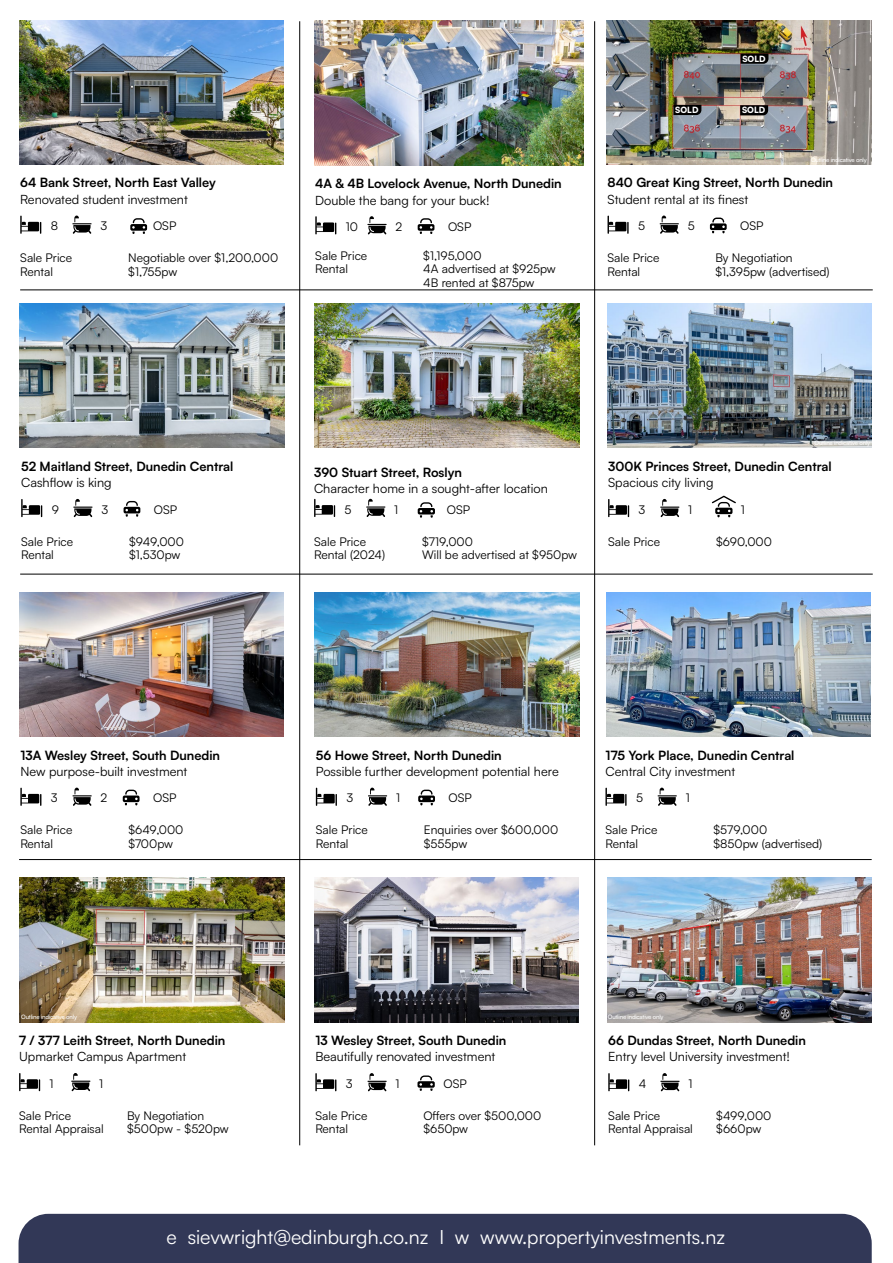
<style>
.page{position:relative;width:893px;height:1263px;background:#fff}
.page>*{position:absolute;margin:0;border:0;box-sizing:border-box;transform-origin:0 0}
.t1{font:19.5px "Satoshi";color:#fff}
.t2{font:700 12.75px "Satoshi";color:#000}
.t3{font:12.75px "Satoshi";color:#000}
.t4{font:12px/13.5px "Satoshi";color:#000}
.t5{font:900 8.55px "Satoshi";color:#fff}
.t6{font:500 6px "Satoshi";letter-spacing:-.03em;color:#fff}
</style>
<div class="page">
<hr style="left:594px;top:21px;width:1px;height:1124px;background:#000">
<hr style="left:20px;top:574px;width:853px;height:1px;background:#000">
<hr style="left:299px;top:21px;width:1px;height:1124px;background:#000">
<hr style="left:20px;top:289px;width:853px;height:1px;background:#000">
<img style="left:19px;top:592px;width:265px;height:145px">
<svg style="left:73px;top:788px;width:19px;height:18px"></svg>
<svg style="left:123px;top:790px;width:17px;height:15px"></svg>
<svg style="left:20px;top:788px;width:21px;height:18px"></svg>
<img style="left:315px;top:592px;width:264px;height:145px">
<svg style="left:368px;top:788px;width:19px;height:18px"></svg>
<svg style="left:418px;top:790px;width:17px;height:15px"></svg>
<svg style="left:316px;top:788px;width:21px;height:18px"></svg>
<svg style="left:417px;top:1075px;width:18px;height:16px"></svg>
<svg style="left:367px;top:1073px;width:20px;height:18px"></svg>
<svg style="left:315px;top:1073px;width:21px;height:18px"></svg>
<img style="left:314px;top:877px;width:265px;height:145px">
<svg style="left:660px;top:1073px;width:20px;height:18px"></svg>
<svg style="left:608px;top:1073px;width:21px;height:18px"></svg>
<img style="left:607px;top:877px;width:265px;height:145px">
<hr style="left:19px;top:859px;width:853px;height:1px;background:#000">
<div style="left:19px;top:1214px;width:853px;height:49px;background:#323857"></div>
<img style="left:20px;top:877px;width:264px;height:145px">
<svg style="left:71px;top:1073px;width:19px;height:18px"></svg>
<svg style="left:19px;top:1073px;width:21px;height:18px"></svg>
<img style="left:607px;top:303px;width:265px;height:145px">
<svg style="left:660px;top:499px;width:19px;height:18px"></svg>
<svg style="left:608px;top:499px;width:21px;height:18px"></svg>
<svg style="left:712px;top:496px;width:24px;height:21px"></svg>
<img style="left:20px;top:303px;width:265px;height:145px">
<svg style="left:73px;top:499px;width:20px;height:18px"></svg>
<svg style="left:124px;top:501px;width:16px;height:16px"></svg>
<svg style="left:21px;top:499px;width:21px;height:18px"></svg>
<svg style="left:660px;top:216px;width:19px;height:18px"></svg>
<svg style="left:710px;top:218px;width:17px;height:15px"></svg>
<svg style="left:607px;top:216px;width:22px;height:18px"></svg>
<img style="left:606px;top:20px;width:265px;height:145px">
<svg style="left:673px;top:105px;width:28px;height:10px"></svg>
<svg style="left:740px;top:105px;width:28px;height:10px"></svg>
<svg style="left:740px;top:54px;width:28px;height:10px"></svg>
<img style="left:314px;top:21px;width:270px;height:144px">
<svg style="left:367px;top:216px;width:20px;height:18px"></svg>
<svg style="left:418px;top:218px;width:16px;height:16px"></svg>
<svg style="left:315px;top:216px;width:21px;height:18px"></svg>
<img style="left:19px;top:20px;width:265px;height:145px">
<svg style="left:72px;top:216px;width:20px;height:18px"></svg>
<svg style="left:20px;top:216px;width:21px;height:18px"></svg>
<svg style="left:130px;top:218px;width:17px;height:16px"></svg>
<img style="left:315px;top:303px;width:264px;height:145px">
<svg style="left:366px;top:499px;width:19px;height:18px"></svg>
<svg style="left:314px;top:499px;width:21px;height:18px"></svg>
<svg style="left:418px;top:502px;width:17px;height:16px"></svg>
<img style="left:606px;top:592px;width:265px;height:145px">
<svg style="left:658px;top:788px;width:19px;height:18px"></svg>
<svg style="left:605px;top:788px;width:22px;height:18px"></svg>
<p class="t5" style="left:742px;top:52px;width:25px">SOLD</p>
<p class="t5" style="left:675px;top:103px;width:25px">SOLD</p>
<p class="t5" style="left:742px;top:104px;width:25px">SOLD</p>
<p class="t6" style="left:811px;top:155px;width:57px">Outline indicative only</p>
<p class="t2" style="left:20px;top:174px;width:197px">64 Bank Street, North East Valley</p>
<p class="t3" style="left:20px;top:191px;width:169px">Renovated student investment</p>
<p class="t2" style="left:315px;top:174px;width:248px">4A &amp; 4B Lovelock Avenue, North Dunedin</p>
<p class="t3" style="left:315px;top:191px;width:176px">Double the bang for your buck!</p>
<p class="t2" style="left:607px;top:174px;width:227px">840 Great King Street, North Dunedin</p>
<p class="t3" style="left:607px;top:191px;width:142px">Student rental at its finest</p>
<p class="t4" style="left:51px;top:219px;width:9px">8</p>
<p class="t4" style="left:100px;top:219px;width:8px">3</p>
<p class="t4" style="left:153px;top:219px;width:25px">OSP</p>
<p class="t4" style="left:346px;top:219px;width:14px">10</p>
<p class="t4" style="left:395px;top:219px;width:8px">2</p>
<p class="t4" style="left:448px;top:219px;width:25px">OSP</p>
<p class="t4" style="left:638px;top:219px;width:8px">5</p>
<p class="t4" style="left:688px;top:219px;width:8px">5</p>
<p class="t4" style="left:740px;top:219px;width:25px">OSP</p>
<p class="t4" style="left:20px;top:251px;width:53px">Sale Price</p>
<p class="t4" style="left:128px;top:251px;width:151px">Negotiable over $1,200,000</p>
<p class="t4" style="left:20px;top:264px;width:34px">Rental</p>
<p class="t4" style="left:128px;top:264px;width:51px">$1,755pw</p>
<p class="t4" style="left:315px;top:248px;width:53px">Sale Price</p>
<p class="t4" style="left:423px;top:248px;width:60px">$1,195,000</p>
<p class="t4" style="left:315px;top:262px;width:34px">Rental</p>
<p class="t4" style="left:423px;top:262px;width:134px">4A advertised at $925pw<br>4B rented at $875pw</p>
<p class="t4" style="left:607px;top:251px;width:53px">Sale Price</p>
<p class="t4" style="left:715px;top:251px;width:79px">By Negotiation</p>
<p class="t4" style="left:607px;top:264px;width:34px">Rental</p>
<p class="t4" style="left:715px;top:264px;width:115px">$1,395pw (advertised)</p>
<p class="t6" style="left:814px;top:439px;width:57px">Outline indicative only</p>
<p class="t2" style="left:21px;top:457px;width:214px">52 Maitland Street, Dunedin Central</p>
<p class="t3" style="left:21px;top:474px;width:92px">Cashflow is king</p>
<p class="t2" style="left:314px;top:463px;width:149px">390 Stuart Street, Roslyn</p>
<p class="t3" style="left:314px;top:480px;width:235px">Character home in a sought-after location</p>
<p class="t2" style="left:608px;top:457px;width:225px">300K Princes Street, Dunedin Central</p>
<p class="t3" style="left:608px;top:474px;width:107px">Spacious city living</p>
<p class="t4" style="left:52px;top:502px;width:9px">9</p>
<p class="t4" style="left:101px;top:502px;width:8px">3</p>
<p class="t4" style="left:154px;top:502px;width:25px">OSP</p>
<p class="t4" style="left:345px;top:502px;width:8px">5</p>
<p class="t4" style="left:394px;top:502px;width:6px">1</p>
<p class="t4" style="left:447px;top:502px;width:25px">OSP</p>
<p class="t4" style="left:639px;top:502px;width:8px">3</p>
<p class="t4" style="left:688px;top:502px;width:6px">1</p>
<p class="t4" style="left:741px;top:502px;width:6px">1</p>
<p class="t4" style="left:21px;top:534px;width:53px">Sale Price</p>
<p class="t4" style="left:129px;top:534px;width:56px">$949,000</p>
<p class="t4" style="left:21px;top:548px;width:34px">Rental</p>
<p class="t4" style="left:129px;top:548px;width:53px">$1,530pw</p>
<p class="t4" style="left:314px;top:534px;width:53px">Sale Price</p>
<p class="t4" style="left:422px;top:534px;width:52px">$719,000</p>
<p class="t4" style="left:314px;top:547px;width:73px">Rental (2024)</p>
<p class="t4" style="left:422px;top:547px;width:157px">Will be advertised at $950pw</p>
<p class="t4" style="left:608px;top:534px;width:53px">Sale Price</p>
<p class="t4" style="left:716px;top:534px;width:57px">$690,000</p>
<p class="t2" style="left:20px;top:746px;width:201px">13A Wesley Street, South Dunedin</p>
<p class="t3" style="left:20px;top:763px;width:169px">New purpose-built investment</p>
<p class="t2" style="left:316px;top:746px;width:187px">56 Howe Street, North Dunedin</p>
<p class="t3" style="left:316px;top:763px;width:244px">Possible further development potential here</p>
<p class="t2" style="left:605px;top:746px;width:191px">175 York Place, Dunedin Central</p>
<p class="t3" style="left:605px;top:763px;width:131px">Central City investment</p>
<p class="t4" style="left:51px;top:791px;width:8px">3</p>
<p class="t4" style="left:101px;top:791px;width:8px">2</p>
<p class="t4" style="left:153px;top:791px;width:25px">OSP</p>
<p class="t4" style="left:346px;top:791px;width:8px">3</p>
<p class="t4" style="left:396px;top:791px;width:6px">1</p>
<p class="t4" style="left:449px;top:791px;width:25px">OSP</p>
<p class="t4" style="left:636px;top:791px;width:8px">5</p>
<p class="t4" style="left:686px;top:791px;width:6px">1</p>
<p class="t4" style="left:20px;top:823px;width:53px">Sale Price</p>
<p class="t4" style="left:128px;top:823px;width:57px">$649,000</p>
<p class="t4" style="left:20px;top:836px;width:34px">Rental</p>
<p class="t4" style="left:128px;top:836px;width:46px">$700pw</p>
<p class="t4" style="left:316px;top:823px;width:53px">Sale Price</p>
<p class="t4" style="left:424px;top:823px;width:136px">Enquiries over $600,000</p>
<p class="t4" style="left:316px;top:836px;width:34px">Rental</p>
<p class="t4" style="left:424px;top:836px;width:45px">$555pw</p>
<p class="t4" style="left:605px;top:823px;width:53px">Sale Price</p>
<p class="t4" style="left:713px;top:823px;width:55px">$579,000</p>
<p class="t4" style="left:605px;top:836px;width:34px">Rental</p>
<p class="t4" style="left:713px;top:836px;width:110px">$850pw (advertised)</p>
<p class="t6" style="left:21px;top:1012px;width:57px">Outline indicative only</p>
<p class="t6" style="left:608px;top:1013px;width:57px">Outline indicative only</p>
<p class="t2" style="left:19px;top:1031px;width:208px">7 / 377 Leith Street, North Dunedin</p>
<p class="t3" style="left:19px;top:1048px;width:169px">Upmarket Campus Apartment</p>
<p class="t2" style="left:315px;top:1031px;width:193px">13 Wesley Street, South Dunedin</p>
<p class="t3" style="left:315px;top:1048px;width:181px">Beautifully renovated investment</p>
<p class="t2" style="left:608px;top:1031px;width:199px">66 Dundas Street, North Dunedin</p>
<p class="t3" style="left:608px;top:1048px;width:183px">Entry level University investment!</p>
<p class="t4" style="left:50px;top:1076px;width:6px">1</p>
<p class="t4" style="left:99px;top:1076px;width:6px">1</p>
<p class="t4" style="left:346px;top:1076px;width:8px">3</p>
<p class="t4" style="left:396px;top:1076px;width:6px">1</p>
<p class="t4" style="left:444px;top:1076px;width:25px">OSP</p>
<p class="t4" style="left:639px;top:1076px;width:9px">4</p>
<p class="t4" style="left:688px;top:1076px;width:6px">1</p>
<p class="t4" style="left:19px;top:1108px;width:53px">Sale Price</p>
<p class="t4" style="left:127px;top:1108px;width:79px">By Negotiation</p>
<p class="t4" style="left:19px;top:1121px;width:86px">Rental Appraisal</p>
<p class="t4" style="left:127px;top:1121px;width:103px">$500pw - $520pw</p>
<p class="t4" style="left:315px;top:1108px;width:53px">Sale Price</p>
<p class="t4" style="left:423px;top:1108px;width:119px">Offers over $500,000</p>
<p class="t4" style="left:315px;top:1122px;width:34px">Rental</p>
<p class="t4" style="left:423px;top:1122px;width:46px">$650pw</p>
<p class="t4" style="left:608px;top:1108px;width:53px">Sale Price</p>
<p class="t4" style="left:716px;top:1108px;width:57px">$499,000</p>
<p class="t4" style="left:608px;top:1122px;width:86px">Rental Appraisal</p>
<p class="t4" style="left:716px;top:1122px;width:47px">$660pw</p>
<h1 class="t1" style="left:167px;top:1224px;width:560px">e sievwright@edinburgh.co.nz I w www.propertyinvestments.nz</h1>
</div>
